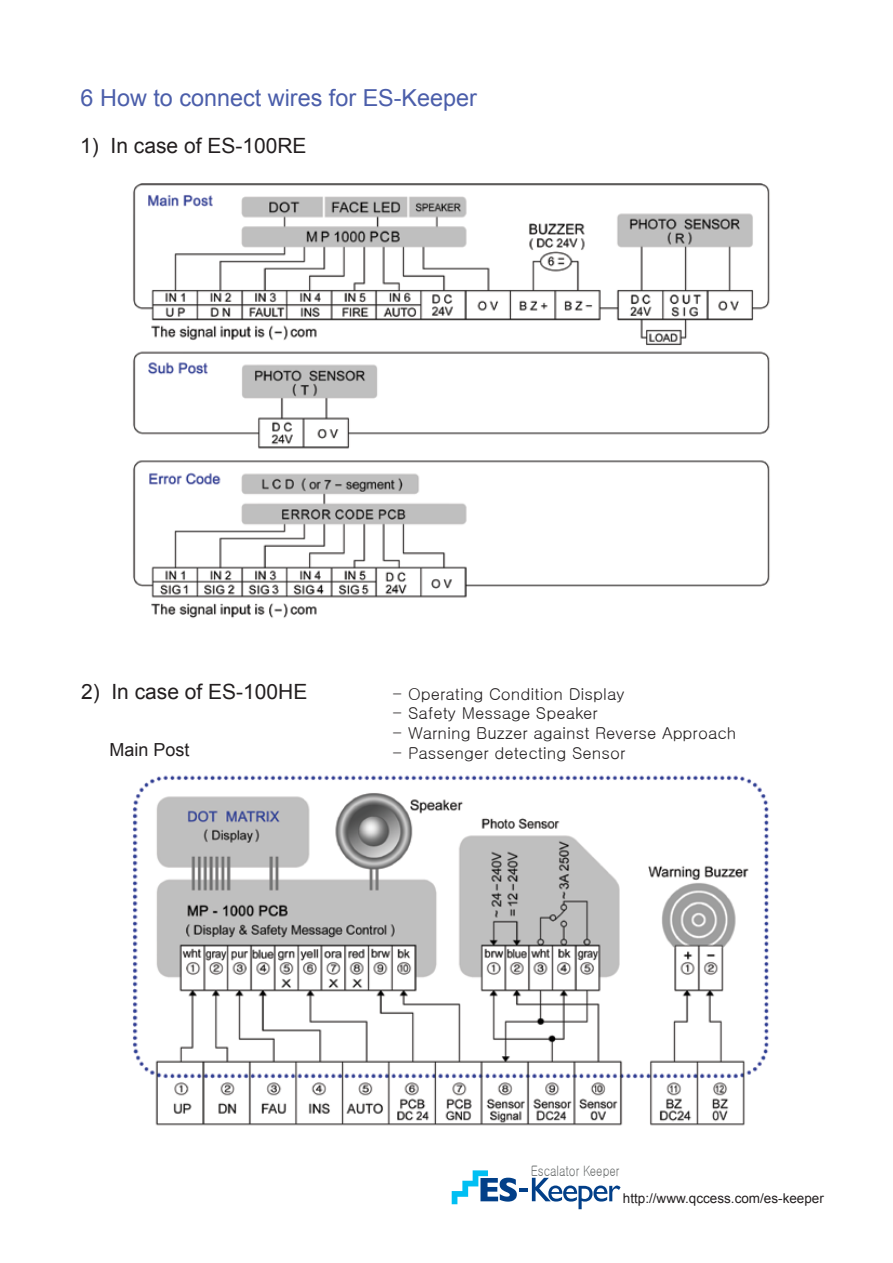
<style>
.page{position:relative;width:893px;height:1263px;background:#fff}
.page>*{position:absolute;margin:0;border:0;box-sizing:border-box;transform-origin:0 0}
.t1{font:23.4px "Arial";color:#4b5eaa}
.t2{font:21px "Arial";color:#231f20}
.t3{font:18px "Arial";color:#231f20}
.t4{font:16.5px "Gulim";color:#231f20}
.t5{font:14.4px "Gulim";color:#696d6d;scale:.78 1}
.t6{font:13.5px "Arial";color:#231f20}
</style>
<div class="page">
<img style="left:133px;top:183px;width:637px;height:436px">
<img style="left:132px;top:775px;width:637px;height:351px">
<svg style="left:452px;top:1170px;width:169px;height:39px"></svg>
<h1 class="t1" style="left:81px;top:82px;width:398px">6 How to connect wires for ES-Keeper</h1>
<p class="t2" style="left:80px;top:132px;width:228px">1) In case of ES-100RE</p>
<p class="t2" style="left:81px;top:678px;width:228px">2) In case of ES-100HE</p>
<p class="t4" style="left:392px;top:685px;width:234px">- Operating Condition Display</p>
<p class="t4" style="left:392px;top:705px;width:207px">- Safety Message Speaker</p>
<p class="t4" style="left:392px;top:725px;width:346px">- Warning Buzzer against Reverse Approach</p>
<p class="t3" style="left:110px;top:737px;width:82px">Main Post</p>
<p class="t4" style="left:392px;top:745px;width:235px">- Passenger detecting Sensor</p>
<p class="t5" style="left:531px;top:1163px;width:115px">Escalator Keeper</p>
<p class="t6" style="left:623px;top:1189px;width:203px">http://www.qccess.com/es-keeper</p>
</div>
